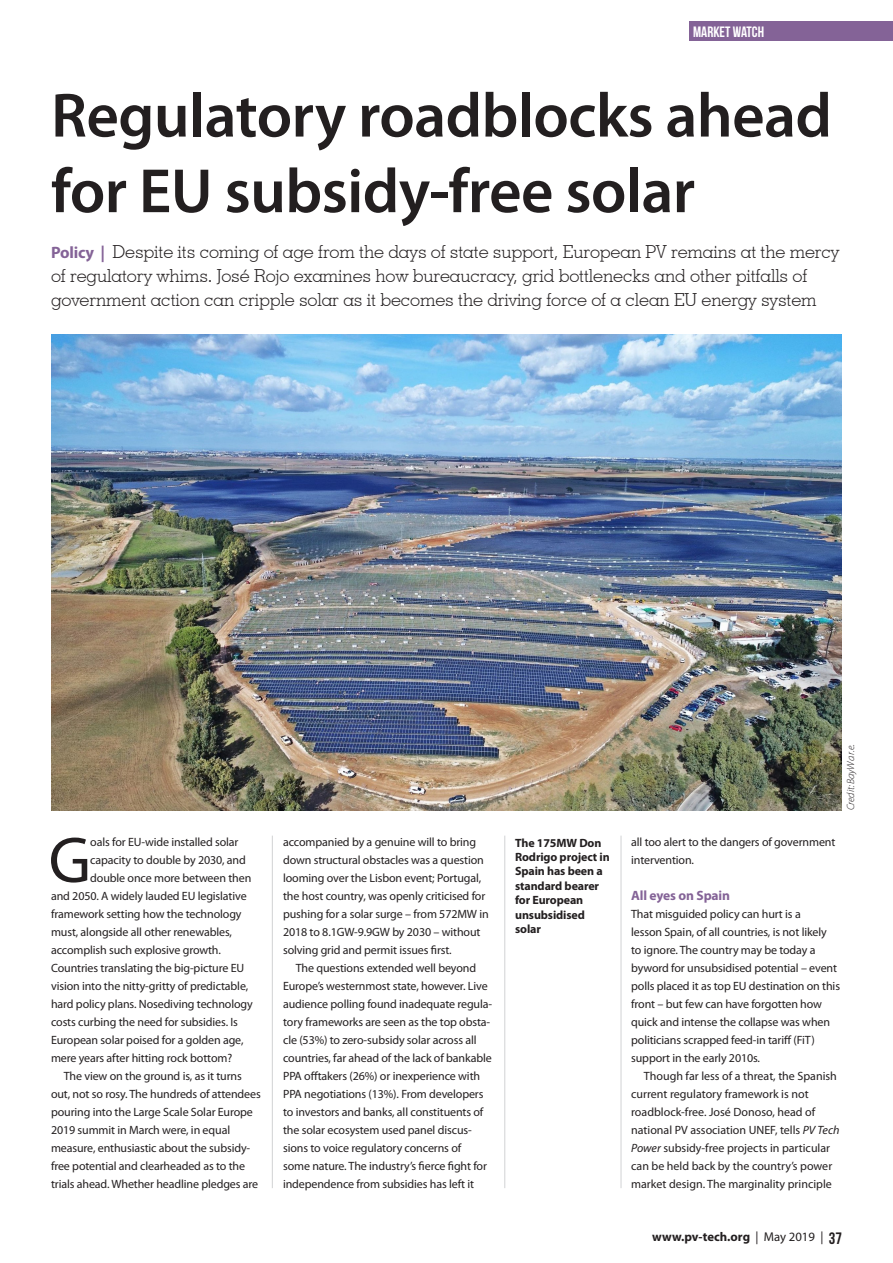
<style>
.page{position:relative;width:893px;height:1263px;background:#fff}
.page>*{position:absolute;margin:0;border:0;box-sizing:border-box;transform-origin:0 0}
.Drop_cap_first_para{font:65.4px "Myriad Pro";color:#231f20}
.Headline{font:600 63px/75.6px "Myriad Pro";letter-spacing:-.01em;color:#231f20}
.Standfirst{font:300 18px/24px "Geometric Slab 703 BT";letter-spacing:-.01em;color:#231f20}
.t1{font:15px "Bebas Neue";color:#fff}
.Subhead{font:700 13.5px "Myriad Pro";letter-spacing:-.01em;color:#846397}
.t2{font:700 12.75px "Myriad Pro";color:#231f20}
.Body_indent{font:12px/18px "Myriad Pro";letter-spacing:-.01em;color:#231f20}
.Drop_cap_first_para-2{font:12px "Myriad Pro";letter-spacing:-.01em;color:#231f20}
.Body_no_indent{font:12px/18px "Myriad Pro";letter-spacing:-.01em;color:#231f20}
.t3{font:700 12px/14.4px "Myriad Pro";letter-spacing:-.01em;color:#231f20}
.Credit{font:italic 300 10.5px "Myriad Pro";letter-spacing:-.01em;color:#231f20}
.s1{font-family:"Myriad Pro";font-weight:700;font-size:16.5px;color:#846397}
.s2{font-style:italic}
.s3{font-weight:400}
.s4{font-family:"Bebas Neue";font-weight:400;font-size:16.5px}
</style>
<div class="page">
<div style="left:689px;top:21px;width:204px;height:20px;background:#846397"></div>
<hr style="left:272px;top:836px;width:1px;height:352px;background:#d1d2d4">
<hr style="left:504px;top:836px;width:1px;height:352px;background:#d1d2d4">
<hr style="left:621px;top:836px;width:1px;height:352px;background:#d1d2d4">
<img style="left:51px;top:335px;width:791px;height:475px">
<p class="t1" style="left:693px;top:23px;width:72px">MARKET WATCH</p>
<p class="Headline" style="left:51px;top:76px;width:782px">Regulatory roadblocks ahead for EU subsidy-free solar</p>
<p class="Standfirst" style="left:51px;top:239px;width:790px"><span class="s1">Policy |</span> Despite its coming of age from the days of state support, European PV remains at the mercy of regulatory whims. José Rojo examines how bureaucracy, grid bottlenecks and other pitfalls of government action can cripple solar as it becomes the driving force of a clean EU energy system</p>
<p class="Drop_cap_first_para" style="left:49px;top:820px;width:44px">G</p>
<p class="Drop_cap_first_para-2" style="left:90px;top:835px;width:150px">oals for EU-wide installed solar</p>
<p class="Drop_cap_first_para-2" style="left:90px;top:853px;width:157px">capacity to double by 2030, and</p>
<p class="Drop_cap_first_para-2" style="left:90px;top:871px;width:163px">double once more between then</p>
<p class="Drop_cap_first_para-2" style="left:51px;top:889px;width:197px">and 2050. A widely lauded EU legislative</p>
<p class="Drop_cap_first_para-2" style="left:51px;top:907px;width:192px">framework setting how the technology</p>
<p class="Drop_cap_first_para-2" style="left:51px;top:925px;width:182px">must, alongside all other renewables,</p>
<p class="Drop_cap_first_para-2" style="left:51px;top:943px;width:171px">accomplish such explosive growth.</p>
<p class="Drop_cap_first_para-2" style="left:51px;top:961px;width:195px">Countries translating the big-picture EU</p>
<p class="Drop_cap_first_para-2" style="left:51px;top:979px;width:199px">vision into the nitty-gritty of predictable,</p>
<p class="Drop_cap_first_para-2" style="left:51px;top:997px;width:203px">hard policy plans. Nosediving technology</p>
<p class="Drop_cap_first_para-2" style="left:51px;top:1015px;width:188px">costs curbing the need for subsidies. Is</p>
<p class="Drop_cap_first_para-2" style="left:51px;top:1033px;width:194px">European solar poised for a golden age,</p>
<p class="Drop_cap_first_para-2" style="left:51px;top:1051px;width:183px">mere years after hitting rock bottom?</p>
<p class="Body_indent" style="left:51px;top:1067px;width:211px;text-indent:13px">The view on the ground is, as it turns out, not so rosy. The hundreds of attendees pouring into the Large Scale Solar Europe 2019 summit in March were, in equal measure, enthusiastic about the subsidy&shy;free potential and clearheaded as to the trials ahead. Whether headline pledges are</p>
<p class="Body_indent" style="left:283px;top:833px;width:207px">accompanied by a genuine will to bring down structural obstacles was a question looming over the Lisbon event; Portugal, the host country, was openly criticised for pushing for a solar surge – from 572MW in 2018 to 8.1GW-9.9GW by 2030 – without solving grid and permit issues first.</p>
<p class="Body_indent" style="left:283px;top:959px;width:211px;text-indent:13px">The questions extended well beyond Europe’s westernmost state, however. Live audience polling found inadequate regula&shy;tory frameworks are seen as the top obsta&shy;cle (53%) to zero-subsidy solar across all countries, far ahead of the lack of bankable PPA offtakers (26%) or inexperience with PPA negotiations (13%). From developers to investors and banks, all constituents of the solar ecosystem used panel discus&shy;sions to voice regulatory concerns of<br>some nature. The industry’s fierce fight for independence from subsidies has left it</p>
<p class="t3" style="left:515px;top:835px;width:96px">The 175MW Don<br>Rodrigo project in<br>Spain has been a standard bearer for European unsubsidised solar</p>
<p class="Credit" style="left:845px;top:810px;width:68px;rotate:-90deg">Credit: BayWa r.e.</p>
<p class="Body_indent" style="left:631px;top:833px;width:206px">all too alert to the dangers of government intervention.</p>
<p class="Subhead" style="left:631px;top:887px;width:100px">All eyes on Spain</p>
<p class="Body_no_indent" style="left:631px;top:905px;width:210px">That misguided policy can hurt is a<br>lesson Spain, of all countries, is not likely to ignore. The country may be today a byword for unsubsidised potential – event polls placed it as top EU destination on this front – but few can have forgotten how quick and intense the collapse was when politicians scrapped feed-in tariff (FiT) support in the early 2010s.</p>
<p class="Body_indent" style="left:631px;top:1067px;width:210px;text-indent:13px">Though far less of a threat, the Spanish current regulatory framework is not roadblock-free. José Donoso, head of national PV association UNEF, tells <span class="s2">PV Tech Power</span> subsidy-free projects in particular can be held back by the country’s power market design. The marginality principle</p>
<p class="t2" style="left:652px;top:1229px;width:191px">www.pv-tech.org <span class="s3">| May 2019 |</span> <span class="s4">37</span></p>
</div>
